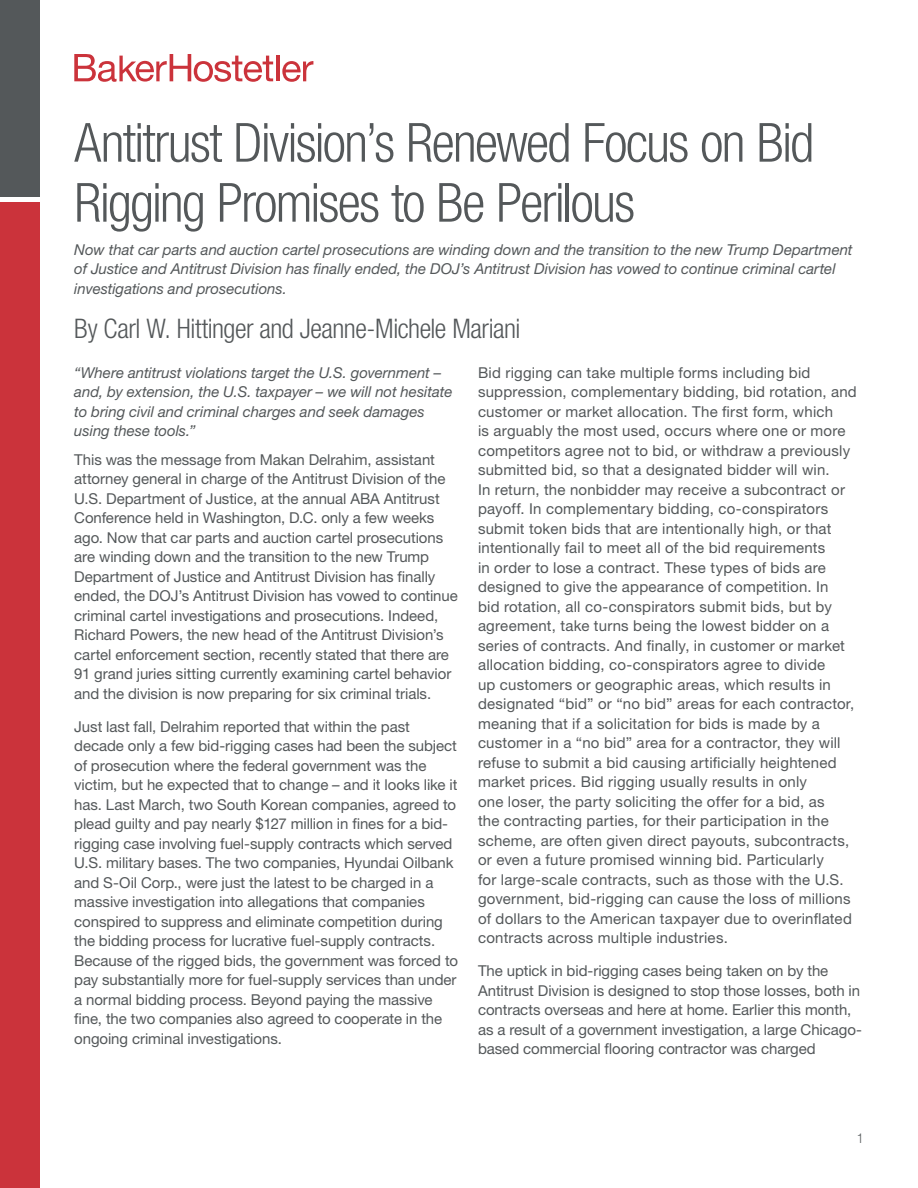
<style>
.page{position:relative;width:918px;height:1188px;background:#fff}
.page>*{position:absolute;margin:0;border:0;box-sizing:border-box;transform-origin:0 0}
.Head_1{font:300 condensed 54px/60px "Helvetica Neue LT Std";letter-spacing:-.035em;color:#54585a}
.byline{font:300 condensed 27px "Helvetica Neue LT Std";letter-spacing:-.02em;color:#54585a}
.Body{font:15px/19.5px "Helvetica Neue LT Std";color:#54585a}
.Introduction{font:italic 15px/19.5px "Helvetica Neue LT Std";color:#54585a}
.t1{font:300 condensed 13.5px "Helvetica Neue LT Std";color:#54585a}
</style>
<div class="page">
<svg style="left:74px;top:54px;width:199px;height:28px"></svg>
<svg style="left:282px;top:61px;width:31px;height:21px"></svg>
<hr style="left:276px;top:56px;width:4px;height:25px;background:#cb333b">
<div style="left:0;top:0;width:40px;height:197px;background:#54585a"></div>
<div style="left:0;top:202px;width:40px;height:986px;background:#cb333b"></div>
<p class="Head_1" style="left:74px;top:112px;width:741px">Antitrust Division’s Renewed Focus on Bid<br>Rigging Promises to Be Perilous</p>
<p class="Introduction" style="left:74px;top:239px;width:780px">Now that car parts and auction cartel prosecutions are winding down and the transition to the new Trump Department of Justice and Antitrust Division has finally ended, the DOJ’s Antitrust Division has vowed to continue criminal cartel investigations and prosecutions.</p>
<p class="byline" style="left:74px;top:313px;width:448px">By Carl W. Hittinger and Jeanne-Michele Mariani</p>
<p class="Introduction" style="left:74px;top:363px;width:380px">“Where antitrust violations target the U.S. government – and, by extension, the U.S. taxpayer – we will not hesitate to bring civil and criminal charges and seek damages using these tools.”</p>
<p class="Body" style="left:74px;top:449px;width:385px">This was the message from Makan Delrahim, assistant attorney general in charge of the Antitrust Division of the U.S. Department of Justice, at the annual ABA Antitrust Conference held in Washington, D.C. only a few weeks ago. Now that car parts and auction cartel prosecutions are winding down and the transition to the new Trump Department of Justice and Antitrust Division has finally ended, the DOJ’s Antitrust Division has vowed to continue criminal cartel investigations and prosecutions. Indeed, Richard Powers, the new head of the Antitrust Division’s cartel enforcement section, recently stated that there are 91 grand juries sitting currently examining cartel behavior and the division is now preparing for six criminal trials.</p>
<p class="Body" style="left:74px;top:716px;width:385px">Just last fall, Delrahim reported that within the past decade only a few bid-rigging cases had been the subject of prosecution where the federal government was the victim, but he expected that to change – and it looks like it has. Last March, two South Korean companies, agreed to plead guilty and pay nearly $127 million in fines for a bid&shy;rigging case involving fuel-supply contracts which served U.S. military bases. The two companies, Hyundai Oilbank and S-Oil Corp., were just the latest to be charged in a massive investigation into allegations that companies conspired to suppress and eliminate competition during the bidding process for lucrative fuel-supply contracts.<br>Because of the rigged bids, the government was forced to pay substantially more for fuel-supply services than under a normal bidding process. Beyond paying the massive fine, the two companies also agreed to cooperate in the ongoing criminal investigations.</p>
<p class="Body" style="left:478px;top:363px;width:380px">Bid rigging can take multiple forms including bid suppression, complementary bidding, bid rotation, and customer or market allocation. The first form, which<br>is arguably the most used, occurs where one or more competitors agree not to bid, or withdraw a previously submitted bid, so that a designated bidder will win.<br>In return, the nonbidder may receive a subcontract or payoff. In complementary bidding, co-conspirators submit token bids that are intentionally high, or that intentionally fail to meet all of the bid requirements<br>in order to lose a contract. These types of bids are designed to give the appearance of competition. In<br>bid rotation, all co-conspirators submit bids, but by agreement, take turns being the lowest bidder on a series of contracts. And finally, in customer or market allocation bidding, co-conspirators agree to divide<br>up customers or geographic areas, which results in designated “bid” or “no bid” areas for each contractor, meaning that if a solicitation for bids is made by a customer in a “no bid” area for a contractor, they will refuse to submit a bid causing artificially heightened market prices. Bid rigging usually results in only<br>one loser, the party soliciting the offer for a bid, as<br>the contracting parties, for their participation in the scheme, are often given direct payouts, subcontracts, or even a future promised winning bid. Particularly<br>for large-scale contracts, such as those with the U.S. government, bid-rigging can cause the loss of millions of dollars to the American taxpayer due to overinflated contracts across multiple industries.</p>
<p class="Body" style="left:478px;top:961px;width:385px">The uptick in bid-rigging cases being taken on by the Antitrust Division is designed to stop those losses, both in contracts overseas and here at home. Earlier this month, as a result of a government investigation, a large Chicago&shy;based commercial flooring contractor was charged</p>
<p class="t1" style="left:857px;top:1130px;width:8px">1</p>
</div>
